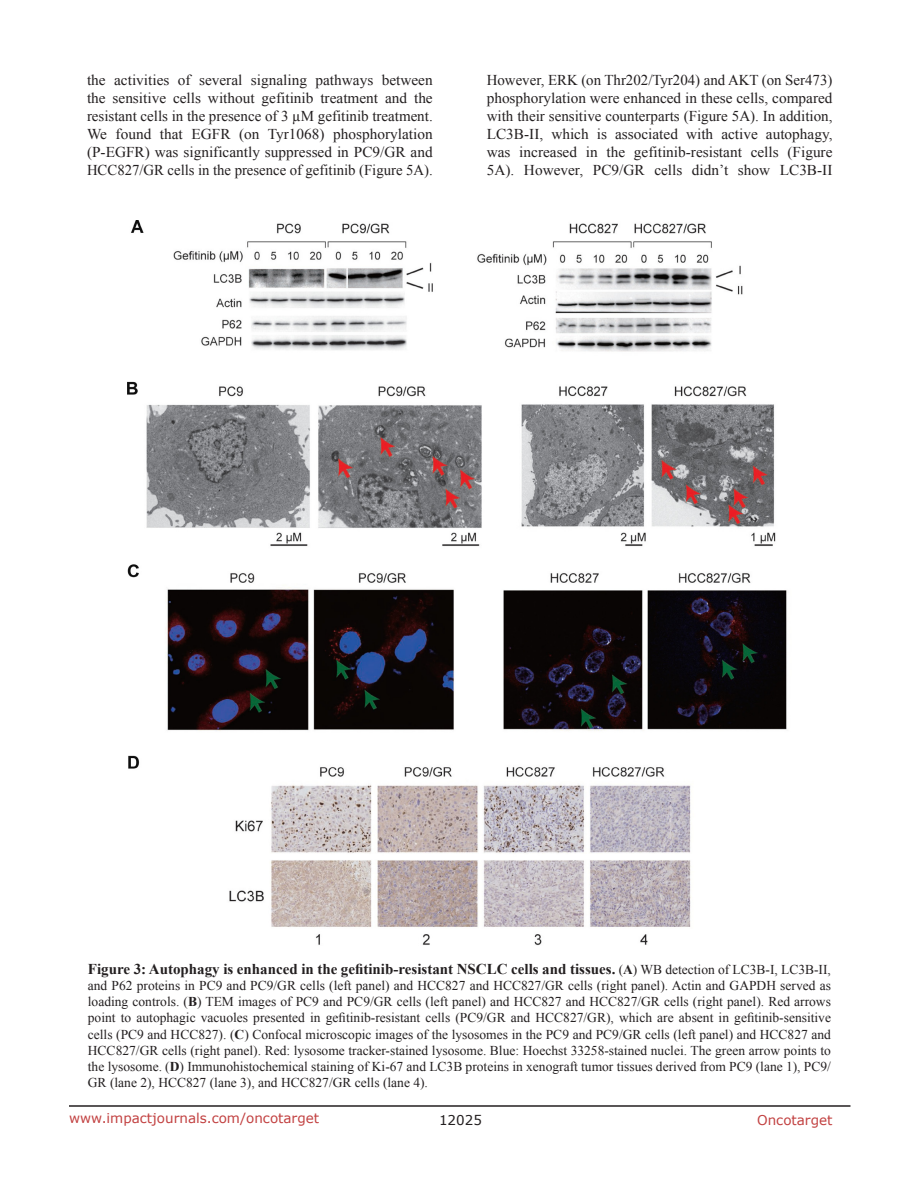
<style>
.page{position:relative;width:918px;height:1188px;background:#fff}
.page>*{position:absolute;margin:0;border:0;box-sizing:border-box;transform-origin:0 0}
.BodyText{font:15px/18px "Times New Roman";color:#231f20;text-align:justify}
.Figuretrx{font:700 15px "Times New Roman";color:#231f20}
.Figuretrx-2{font:13.5px/16.2px "Times New Roman";color:#231f20;text-align:justify}
.t1{font:13.5px "Verdana";color:#c24141}
.t2{font:13.5px "Verdana";color:#231f20}
.s1{font-weight:400;font-size:13.5px}
.s2{font-size:13.5px}
.s3{font-weight:700}
</style>
<div class="page">
<hr style="left:69px;top:1105px;width:781px;height:2px;background:#231f20">
<img style="left:127px;top:220px;width:660px;height:726px">
<p class="BodyText" style="left:87px;top:71px;width:347px">the activities of several signaling pathways between the sensitive cells without gefitinib treatment and the resistant cells in the presence of 3 µM gefitinib treatment.<br>We found that EGFR (on Tyr1068) phosphorylation (P-EGFR) was significantly suppressed in PC9/GR and HCC827/GR cells in the presence of gefitinib (Figure 5A).</p>
<p class="BodyText" style="left:487px;top:71px;width:347px">However, ERK (on Thr202/Tyr204) and AKT (on Ser473) phosphorylation were enhanced in these cells, compared with their sensitive counterparts (Figure 5A). In addition, LC3B-II, which is associated with active autophagy, was increased in the gefitinib-resistant cells (Figure 5A). However, PC9/GR cells didn’t show LC3B-II</p>
<p class="Figuretrx" style="left:88px;top:958px;width:745px">Figure 3: Autophagy is enhanced in the gefitinib-resistant NSCLC cells and tissues. <span class="s1">(</span><span class="s2">A</span><span class="s1">) WB detection of LC3B-I, LC3B-II,</span></p>
<p class="Figuretrx-2" style="left:88px;top:977px;width:745px">and P62 proteins in PC9 and PC9/GR cells (left panel) and HCC827 and HCC827/GR cells (right panel). Actin and GAPDH served as loading controls. (<span class="s3">B</span>) TEM images of PC9 and PC9/GR cells (left panel) and HCC827 and HCC827/GR cells (right panel). Red arrows point to autophagic vacuoles presented in gefitinib-resistant cells (PC9/GR and HCC827/GR), which are absent in gefitinib-sensitive cells (PC9 and HCC827). (<span class="s3">C</span>) Confocal microscopic images of the lysosomes in the PC9 and PC9/GR cells (left panel) and HCC827 and HCC827/GR cells (right panel). Red: lysosome tracker-stained lysosome. Blue: Hoechst 33258-stained nuclei. The green arrow points to the lysosome. (<span class="s3">D</span>) Immunohistochemical staining of Ki-67 and LC3B proteins in xenograft tumor tissues derived from PC9 (lane 1), PC9/ GR (lane 2), HCC827 (lane 3), and HCC827/GR cells (lane 4).</p>
<p class="t1" style="left:69px;top:1109px;width:252px">www.impactjournals.com/oncotarget</p>
<p class="t2" style="left:439px;top:1111px;width:44px">12025</p>
<p class="t1" style="left:757px;top:1111px;width:77px">Oncotarget</p>
</div>
